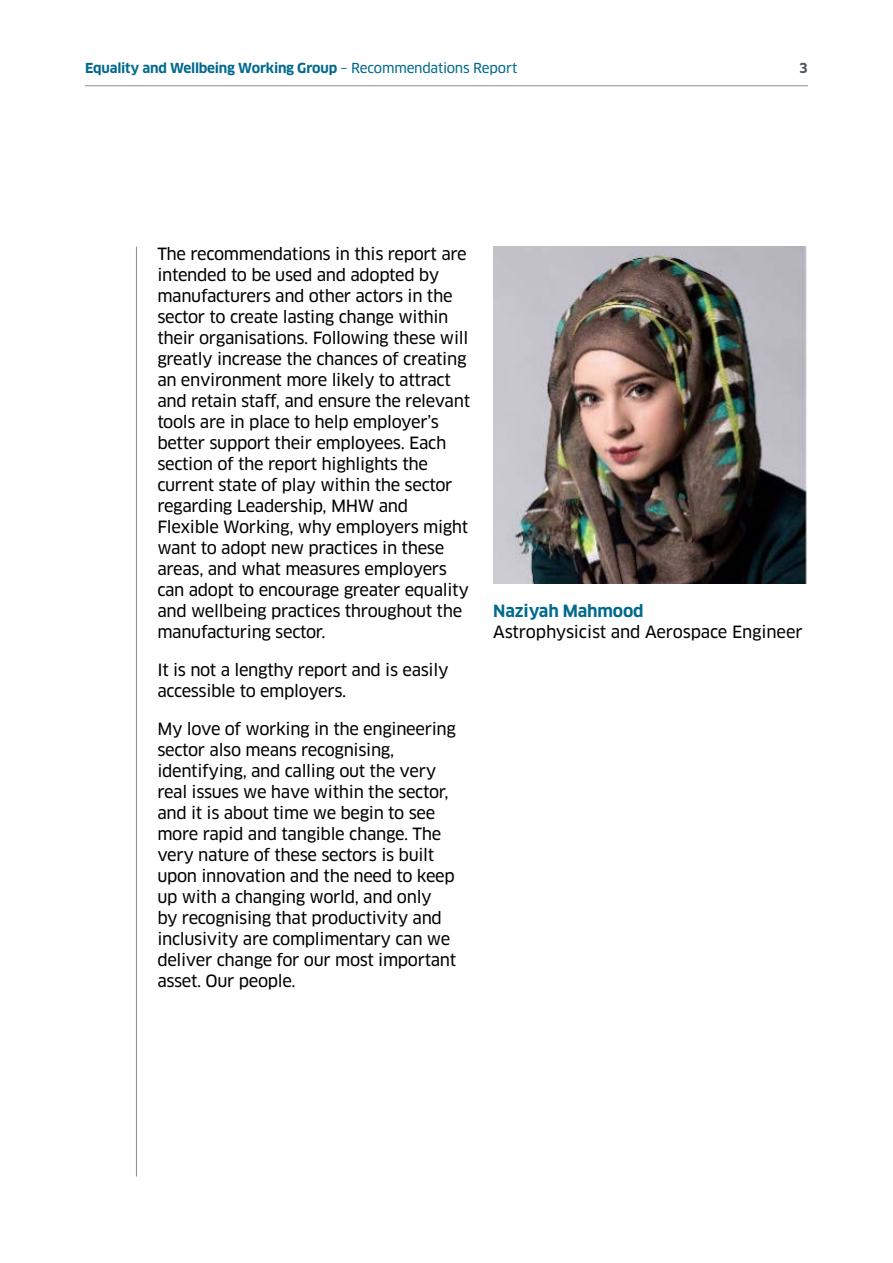
<style>
.page{position:relative;width:893px;height:1263px;background:#fff}
.page>*{position:absolute;margin:0;border:0;box-sizing:border-box;transform-origin:0 0}
.t1{font:16.5px/21px "Clan News";letter-spacing:-.02em;color:#000}
.t2{font:700 13.5px "Clan";letter-spacing:-.015em;color:#006a8d}
.t3{font:700 13.5px "Clan";color:#4c565c}
.s1{font-family:"Clan News";font-weight:400}
.s2{font-family:"Clan";font-weight:700;color:#006a8d}
</style>
<div class="page">
<hr style="left:85px;top:85px;width:723px;height:1px;background:#8b8d94">
<hr style="left:136px;top:247px;width:1px;height:929px;background:#8b8d94">
<img style="left:493px;top:247px;width:314px;height:337px">
<p class="t2" style="left:85px;top:60px;width:434px">Equality and Wellbeing Working Group <span class="s1">– Recommendations Report</span></p>
<p class="t3" style="left:799px;top:60px;width:10px">3</p>
<p class="t1" style="left:157px;top:243px;width:314px">The recommendations in this report are intended to be used and adopted by manufacturers and other actors in the sector to create lasting change within their organisations. Following these will greatly increase the chances of creating an environment more likely to attract and retain staff, and ensure the relevant tools are in place to help employer’s better support their employees. Each section of the report highlights the current state of play within the sector regarding Leadership, MHW and Flexible Working, why employers might want to adopt new practices in these areas, and what measures employers can adopt to encourage greater equality and wellbeing practices throughout the manufacturing sector.</p>
<p class="t1" style="left:157px;top:659px;width:293px">It is not a lengthy report and is easily accessible to employers.</p>
<p class="t1" style="left:157px;top:718px;width:300px">My love of working in the engineering sector also means recognising, identifying, and calling out the very real issues we have within the sector, and it is about time we begin to see more rapid and tangible change. The very nature of these sectors is built upon innovation and the need to keep up with a changing world, and only<br>by recognising that productivity and inclusivity are complimentary can we deliver change for our most important asset. Our people.</p>
<p class="t1" style="left:493px;top:601px;width:311px"><span class="s2">Naziyah Mahmood<br></span>Astrophysicist and Aerospace Engineer</p>
</div>
